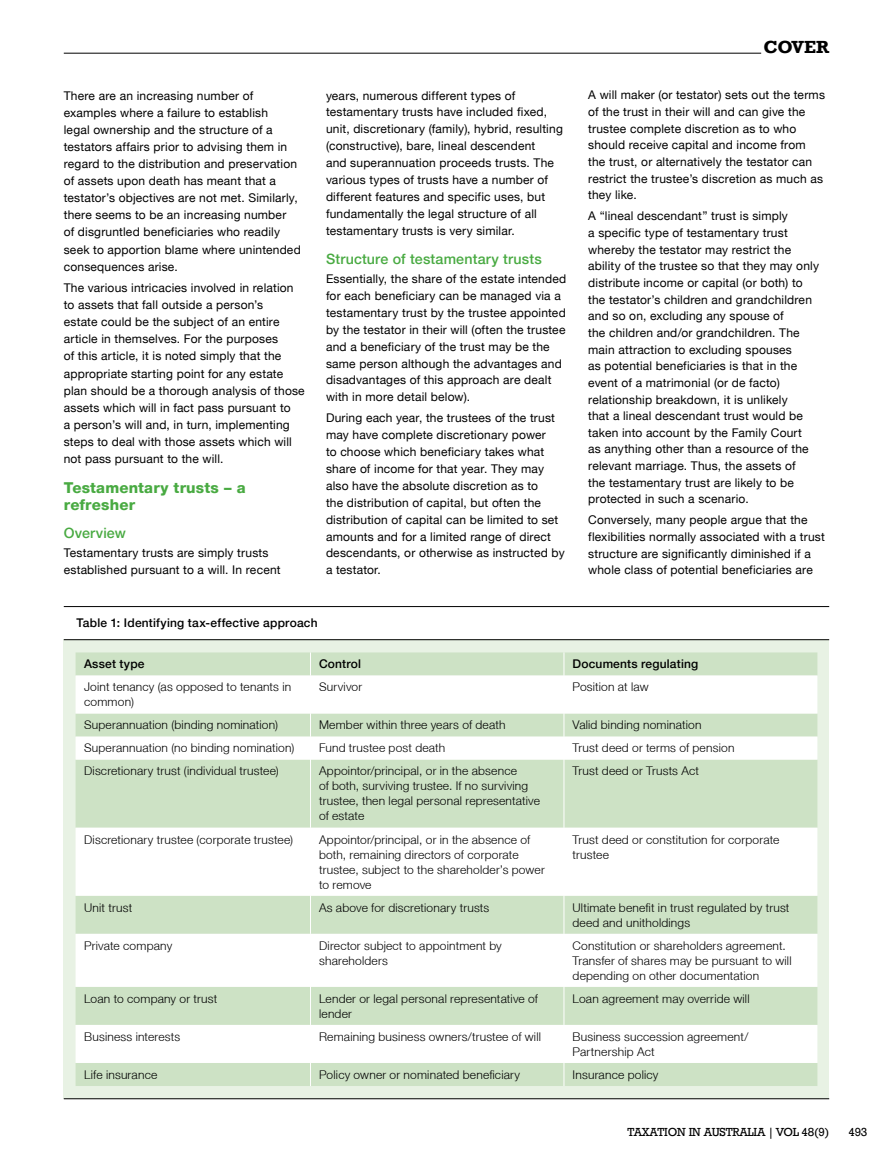
<style>
.page{position:relative;width:893px;height:1170px;background:#fff}
.page>*{position:absolute;margin:0;border:0;box-sizing:border-box;transform-origin:0 0}
.t1{font:700 18px "Rockwell";color:#000}
.t2{font:800 15px/17.1px "Helvetica Neue LT";letter-spacing:.01em;color:#49aa42}
.t3{font:500 14.25px "Helvetica Neue LT";letter-spacing:.015em;color:#49aa42}
.t4{font:12px/16.6px "Helvetica Neue LT";letter-spacing:.015em;color:#000}
.t5{font:300 12px/15px "Helvetica Neue LT";letter-spacing:.015em;color:#000}
.t6{font:500 12px "Helvetica Neue LT";letter-spacing:.015em;color:#000}
.t7{font:12px "Rockwell";letter-spacing:-.02em;color:#000}
</style>
<div class="page">
<hr style="left:0;top:0;width:1px;height:1169px;background:#e8f2e4">
<hr style="left:64px;top:53px;width:697px;height:1px;background:#000">
<div style="left:64px;top:639px;width:765px;height:459px;background:#e8f2e4"></div>
<hr style="left:64px;top:606px;width:765px;height:1px;background:#000">
<hr style="left:64px;top:639px;width:765px;height:1px;background:#000">
<hr style="left:64px;top:1098px;width:765px;height:1px;background:#000">
<div style="left:76px;top:652px;width:741px;height:433px;background:#cde2c5"></div>
<svg style="left:76px;top:675px;width:741px;height:387px;background:#e9f2e6"></svg>
<svg style="left:310px;top:652px;width:1px;height:23px"></svg>
<svg style="left:564px;top:652px;width:1px;height:23px"></svg>
<hr style="left:310px;top:675px;width:1px;height:38px;background:#fff">
<hr style="left:564px;top:675px;width:1px;height:38px;background:#fff">
<svg style="left:310px;top:713px;width:1px;height:46px"></svg>
<svg style="left:564px;top:713px;width:1px;height:46px"></svg>
<hr style="left:310px;top:759px;width:1px;height:68px;background:#fff">
<hr style="left:564px;top:759px;width:1px;height:68px;background:#fff">
<hr style="left:310px;top:827px;width:1px;height:68px;background:#fff">
<hr style="left:564px;top:827px;width:1px;height:68px;background:#fff">
<hr style="left:310px;top:895px;width:1px;height:38px;background:#fff">
<hr style="left:564px;top:895px;width:1px;height:38px;background:#fff">
<hr style="left:310px;top:933px;width:1px;height:53px;background:#fff">
<hr style="left:564px;top:933px;width:1px;height:53px;background:#fff">
<hr style="left:310px;top:986px;width:1px;height:38px;background:#fff">
<hr style="left:564px;top:986px;width:1px;height:38px;background:#fff">
<hr style="left:310px;top:1024px;width:1px;height:38px;background:#fff">
<hr style="left:564px;top:1024px;width:1px;height:38px;background:#fff">
<svg style="left:310px;top:1062px;width:1px;height:23px"></svg>
<svg style="left:564px;top:1062px;width:1px;height:23px"></svg>
<p class="t4" style="left:64px;top:87px;width:238px;line-height:17.1px">There are an increasing number of examples where a failure to establish<br>legal ownership and the structure of a testators affairs prior to advising them in regard to the distribution and preservation of assets upon death has meant that a testator’s objectives are not met. Similarly, there seems to be an increasing number<br>of disgruntled beneficiaries who readily seek to apportion blame where unintended consequences arise.</p>
<p class="t4" style="left:64px;top:279px;width:242px;line-height:17.1px">The various intricacies involved in relation to assets that fall outside a person’s<br>estate could be the subject of an entire article in themselves. For the purposes<br>of this article, it is noted simply that the appropriate starting point for any estate plan should be a thorough analysis of those assets which will in fact pass pursuant to<br>a person’s will and, in turn, implementing steps to deal with those assets which will not pass pursuant to the will.</p>
<p class="t2" style="left:64px;top:479px;width:183px">Testamentary trusts – a refresher</p>
<p class="t3" style="left:64px;top:524px;width:64px">Overview</p>
<p class="t4" style="left:64px;top:544px;width:218px;line-height:17.1px">Testamentary trusts are simply trusts established pursuant to a will. In recent</p>
<p class="t4" style="left:326px;top:87px;width:238px">years, numerous different types of testamentary trusts have included fixed, unit, discretionary (family), hybrid, resulting (constructive), bare, lineal descendent<br>and superannuation proceeds trusts. The various types of trusts have a number of different features and specific uses, but fundamentally the legal structure of all testamentary trusts is very similar.</p>
<p class="t3" style="left:326px;top:250px;width:217px">Structure of testamentary trusts</p>
<p class="t4" style="left:326px;top:270px;width:242px">Essentially, the share of the estate intended for each beneficiary can be managed via a testamentary trust by the trustee appointed by the testator in their will (often the trustee and a beneficiary of the trust may be the same person although the advantages and disadvantages of this approach are dealt with in more detail below).</p>
<p class="t4" style="left:326px;top:409px;width:240px">During each year, the trustees of the trust may have complete discretionary power<br>to choose which beneficiary takes what share of income for that year. They may also have the absolute discretion as to<br>the distribution of capital, but often the distribution of capital can be limited to set amounts and for a limited range of direct descendants, or otherwise as instructed by a testator.</p>
<h1 class="t1" style="left:763px;top:36px;width:67px">COVER</h1>
<p class="t4" style="left:588px;top:87px;width:238px">A will maker (or testator) sets out the terms of the trust in their will and can give the trustee complete discretion as to who should receive capital and income from the trust, or alternatively the testator can restrict the trustee’s discretion as much as they like.</p>
<p class="t4" style="left:588px;top:207px;width:232px">A “lineal descendant” trust is simply<br>a specific type of testamentary trust whereby the testator may restrict the ability of the trustee so that they may only distribute income or capital (or both) to the testator’s children and grandchildren and so on, excluding any spouse of<br>the children and/or grandchildren. The main attraction to excluding spouses<br>as potential beneficiaries is that in the event of a matrimonial (or de facto) relationship breakdown, it is unlikely<br>that a lineal descendant trust would be taken into account by the Family Court<br>as anything other than a resource of the relevant marriage. Thus, the assets of<br>the testamentary trust are likely to be protected in such a scenario.</p>
<p class="t4" style="left:588px;top:511px;width:238px">Conversely, many people argue that the flexibilities normally associated with a trust structure are significantly diminished if a whole class of potential beneficiaries are</p>
<p class="t6" style="left:77px;top:616px;width:243px">Table 1: Identifying tax-effective approach</p>
<p class="t6" style="left:84px;top:656px;width:62px">Asset type</p>
<p class="t6" style="left:319px;top:656px;width:44px">Control</p>
<p class="t6" style="left:572px;top:656px;width:127px">Documents regulating</p>
<p class="t5" style="left:84px;top:679px;width:209px">Joint tenancy (as opposed to tenants in common)</p>
<p class="t5" style="left:319px;top:679px;width:45px">Survivor</p>
<p class="t5" style="left:572px;top:679px;width:78px">Position at law</p>
<p class="t5" style="left:84px;top:717px;width:195px">Superannuation (binding nomination)</p>
<p class="t5" style="left:319px;top:717px;width:188px">Member within three years of death</p>
<p class="t5" style="left:572px;top:717px;width:131px">Valid binding nomination</p>
<p class="t5" style="left:84px;top:740px;width:212px">Superannuation (no binding nomination)</p>
<p class="t5" style="left:319px;top:740px;width:128px">Fund trustee post death</p>
<p class="t5" style="left:572px;top:740px;width:163px">Trust deed or terms of pension</p>
<p class="t5" style="left:84px;top:763px;width:196px">Discretionary trust (individual trustee)</p>
<p class="t5" style="left:319px;top:763px;width:222px">Appointor/principal, or in the absence<br>of both, surviving trustee. If no surviving trustee, then legal personal representative of estate</p>
<p class="t5" style="left:572px;top:763px;width:128px">Trust deed or Trusts Act</p>
<p class="t5" style="left:84px;top:831px;width:210px">Discretionary trustee (corporate trustee)</p>
<p class="t5" style="left:319px;top:831px;width:227px">Appointor/principal, or in the absence of both, remaining directors of corporate trustee, subject to the shareholder’s power to remove</p>
<p class="t5" style="left:572px;top:831px;width:208px">Trust deed or constitution for corporate trustee</p>
<p class="t5" style="left:84px;top:899px;width:50px">Unit trust</p>
<p class="t5" style="left:319px;top:899px;width:172px">As above for discretionary trusts</p>
<p class="t5" style="left:573px;top:899px;width:218px">Ultimate benefit in trust regulated by trust deed and unitholdings</p>
<p class="t5" style="left:84px;top:937px;width:90px">Private company</p>
<p class="t5" style="left:319px;top:937px;width:184px">Director subject to appointment by shareholders</p>
<p class="t5" style="left:573px;top:937px;width:220px">Constitution or shareholders agreement.<br>Transfer of shares may be pursuant to will depending on other documentation</p>
<p class="t5" style="left:84px;top:990px;width:135px">Loan to company or trust</p>
<p class="t5" style="left:319px;top:990px;width:220px">Lender or legal personal representative of lender</p>
<p class="t5" style="left:573px;top:990px;width:178px">Loan agreement may override will</p>
<p class="t5" style="left:84px;top:1028px;width:97px">Business interests</p>
<p class="t5" style="left:319px;top:1028px;width:223px">Remaining business owners/trustee of will</p>
<p class="t5" style="left:573px;top:1028px;width:177px">Business succession agreement/<br>Partnership Act</p>
<p class="t5" style="left:84px;top:1066px;width:75px">Life insurance</p>
<p class="t5" style="left:319px;top:1066px;width:203px">Policy owner or nominated beneficiary</p>
<p class="t5" style="left:573px;top:1066px;width:87px">Insurance policy</p>
<p class="t7" style="left:627px;top:1124px;width:203px">TAXATION IN AUSTRALIA | VOL 48(9)</p>
<p class="t7" style="left:848px;top:1125px;width:21px">493</p>
</div>
